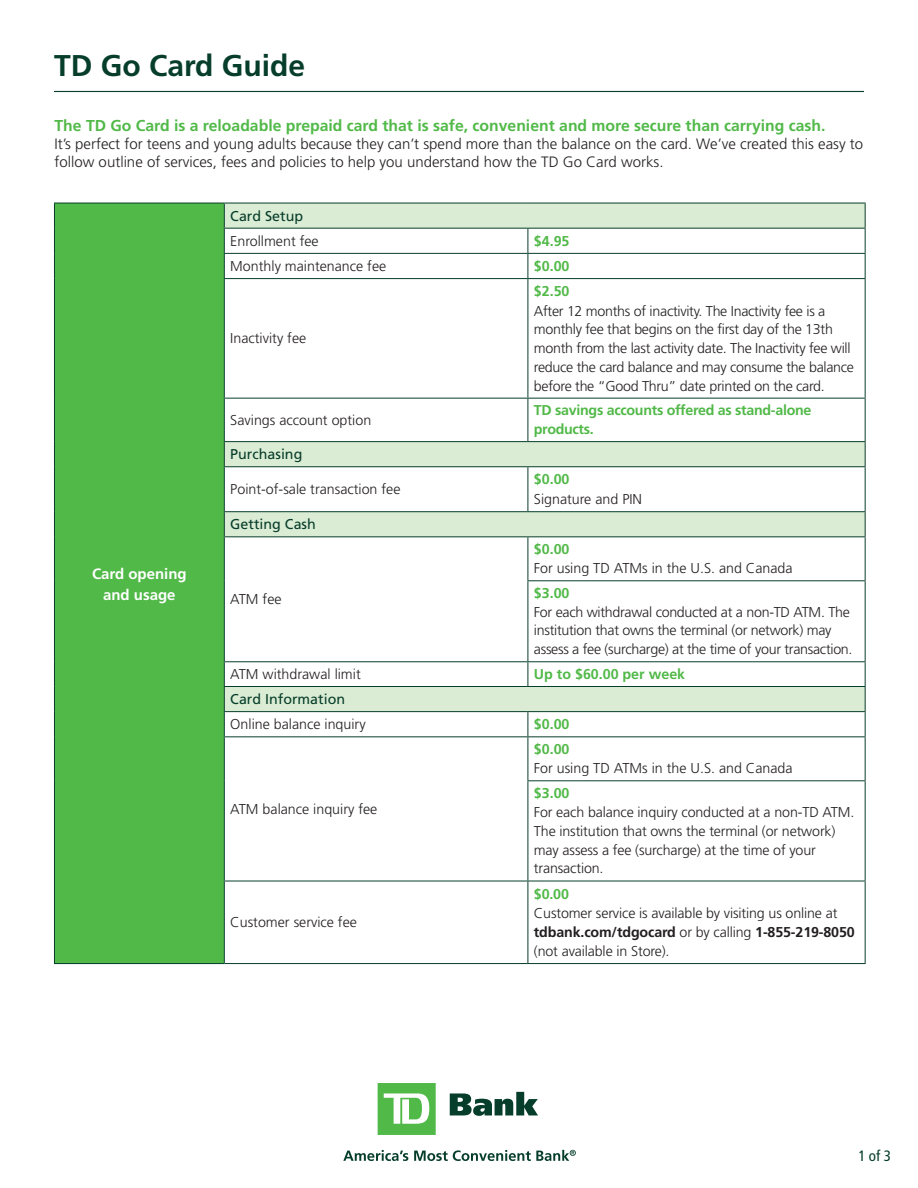
<style>
.page{position:relative;width:918px;height:1188px;background:#fff}
.page>*{position:absolute;margin:0;border:0;box-sizing:border-box;transform-origin:0 0}
.t1{font:700 30px "Frutiger";color:#073e2b}
.t2{font:700 15.75px "Frutiger";color:#51b948}
.t3{font:300 15px/18px "Frutiger";color:#231f20}
.t4{font:700 15px/21px "Frutiger";color:#fff;text-align:center}
.t5{font:condensed 15px "Frutiger";color:#073e2b}
.text{font:300 14.25px/18.8px "Frutiger";letter-spacing:-.01em;color:#231f20}
.text-2{font:700 14.25px/18.8px "Frutiger";letter-spacing:-.02em;color:#51b948}
.text-3{font:14.25px "Frutiger";color:#073e2b}
.text-4{font:700 14.25px "Frutiger";color:#51b948}
.s1{font-weight:700;color:#51b948}
.s2{font-weight:700}
</style>
<div class="page">
<svg style="left:378px;top:1083px;width:58px;height:52px"></svg>
<svg style="left:450px;top:1092px;width:88px;height:24px"></svg>
<svg style="left:343px;top:1150px;width:65px;height:11px"></svg>
<svg style="left:414px;top:1150px;width:162px;height:11px"></svg>
<div style="left:54px;top:203px;width:170px;height:761px;background:#51b948"></div>
<svg style="left:225px;top:204px;width:640px;height:507px"></svg>
<hr style="left:527px;top:780px;width:339px;height:1px;background:#073e2b">
<hr style="left:224px;top:881px;width:304px;height:1px;background:#073e2b">
<hr style="left:528px;top:881px;width:338px;height:1px;background:#073e2b">
<hr style="left:224px;top:963px;width:304px;height:1px;background:#073e2b">
<hr style="left:528px;top:963px;width:338px;height:1px;background:#073e2b">
<hr style="left:54px;top:203px;width:170px;height:1px;background:#073e2b">
<hr style="left:224px;top:228px;width:304px;height:1px;background:#073e2b">
<hr style="left:528px;top:228px;width:338px;height:1px;background:#073e2b">
<svg style="left:54px;top:204px;width:1px;height:75px"></svg>
<hr style="left:224px;top:253px;width:304px;height:1px;background:#073e2b">
<hr style="left:528px;top:253px;width:338px;height:1px;background:#073e2b">
<svg style="left:527px;top:229px;width:1px;height:49px"></svg>
<hr style="left:54px;top:279px;width:1px;height:119px;background:#073e2b">
<hr style="left:224px;top:278px;width:304px;height:1px;background:#073e2b">
<hr style="left:224px;top:279px;width:1px;height:119px;background:#073e2b">
<hr style="left:528px;top:278px;width:338px;height:1px;background:#073e2b">
<hr style="left:527px;top:279px;width:1px;height:119px;background:#073e2b">
<hr style="left:865px;top:279px;width:1px;height:119px;background:#073e2b">
<hr style="left:54px;top:398px;width:1px;height:44px;background:#073e2b">
<hr style="left:224px;top:398px;width:304px;height:1px;background:#073e2b">
<hr style="left:224px;top:399px;width:1px;height:42px;background:#073e2b">
<hr style="left:528px;top:398px;width:338px;height:1px;background:#073e2b">
<hr style="left:527px;top:399px;width:1px;height:42px;background:#073e2b">
<hr style="left:865px;top:399px;width:1px;height:42px;background:#073e2b">
<svg style="left:54px;top:442px;width:1px;height:25px"></svg>
<hr style="left:224px;top:441px;width:304px;height:1px;background:#073e2b">
<hr style="left:528px;top:441px;width:338px;height:1px;background:#073e2b">
<hr style="left:54px;top:467px;width:1px;height:45px;background:#073e2b">
<hr style="left:224px;top:467px;width:1px;height:44px;background:#073e2b">
<hr style="left:527px;top:467px;width:1px;height:44px;background:#073e2b">
<hr style="left:865px;top:467px;width:1px;height:44px;background:#073e2b">
<svg style="left:54px;top:512px;width:1px;height:25px"></svg>
<hr style="left:224px;top:511px;width:304px;height:1px;background:#073e2b">
<svg style="left:224px;top:512px;width:1px;height:24px"></svg>
<hr style="left:528px;top:511px;width:338px;height:1px;background:#073e2b">
<svg style="left:865px;top:512px;width:1px;height:24px"></svg>
<hr style="left:54px;top:537px;width:1px;height:44px;background:#073e2b">
<hr style="left:224px;top:536px;width:304px;height:1px;background:#073e2b">
<hr style="left:224px;top:537px;width:1px;height:44px;background:#073e2b">
<hr style="left:528px;top:536px;width:338px;height:1px;background:#073e2b">
<hr style="left:527px;top:537px;width:1px;height:43px;background:#073e2b">
<hr style="left:865px;top:537px;width:1px;height:43px;background:#073e2b">
<hr style="left:54px;top:581px;width:1px;height:81px;background:#073e2b">
<hr style="left:224px;top:581px;width:1px;height:80px;background:#073e2b">
<hr style="left:527px;top:580px;width:339px;height:1px;background:#073e2b">
<hr style="left:527px;top:581px;width:1px;height:80px;background:#073e2b">
<hr style="left:865px;top:581px;width:1px;height:80px;background:#073e2b">
<hr style="left:224px;top:661px;width:304px;height:1px;background:#073e2b">
<hr style="left:528px;top:661px;width:338px;height:1px;background:#073e2b">
<svg style="left:527px;top:662px;width:1px;height:24px"></svg>
<hr style="left:224px;top:686px;width:304px;height:1px;background:#073e2b">
<hr style="left:528px;top:686px;width:338px;height:1px;background:#073e2b">
<svg style="left:54px;top:662px;width:1px;height:75px"></svg>
<hr style="left:224px;top:711px;width:304px;height:1px;background:#073e2b">
<svg style="left:224px;top:662px;width:1px;height:74px"></svg>
<hr style="left:528px;top:711px;width:338px;height:1px;background:#073e2b">
<svg style="left:527px;top:712px;width:1px;height:24px"></svg>
<svg style="left:865px;top:662px;width:1px;height:74px"></svg>
<hr style="left:54px;top:737px;width:1px;height:44px;background:#073e2b">
<hr style="left:224px;top:736px;width:304px;height:1px;background:#073e2b">
<hr style="left:224px;top:737px;width:1px;height:44px;background:#073e2b">
<hr style="left:528px;top:736px;width:338px;height:1px;background:#073e2b">
<hr style="left:527px;top:737px;width:1px;height:43px;background:#073e2b">
<hr style="left:865px;top:737px;width:1px;height:43px;background:#073e2b">
<hr style="left:54px;top:781px;width:1px;height:100px;background:#073e2b">
<hr style="left:224px;top:781px;width:1px;height:100px;background:#073e2b">
<hr style="left:527px;top:781px;width:1px;height:100px;background:#073e2b">
<hr style="left:865px;top:781px;width:1px;height:100px;background:#073e2b">
<hr style="left:54px;top:881px;width:1px;height:82px;background:#073e2b">
<hr style="left:224px;top:882px;width:1px;height:81px;background:#073e2b">
<hr style="left:527px;top:882px;width:1px;height:81px;background:#073e2b">
<hr style="left:865px;top:882px;width:1px;height:81px;background:#073e2b">
<hr style="left:54px;top:963px;width:170px;height:1px;background:#073e2b">
<hr style="left:224px;top:203px;width:304px;height:1px;background:#073e2b">
<svg style="left:224px;top:204px;width:1px;height:74px"></svg>
<hr style="left:528px;top:203px;width:338px;height:1px;background:#073e2b">
<svg style="left:865px;top:204px;width:1px;height:74px"></svg>
<svg style="left:224px;top:442px;width:1px;height:24px"></svg>
<svg style="left:865px;top:442px;width:1px;height:24px"></svg>
<hr style="left:224px;top:466px;width:304px;height:1px;background:#073e2b">
<hr style="left:528px;top:466px;width:338px;height:1px;background:#073e2b">
<hr style="left:54px;top:91px;width:810px;height:1px;background:#073e2b">
<p class="t1" style="left:54px;top:48px;width:253px">TD Go Card Guide</p>
<p class="t2" style="left:54px;top:116px;width:773px">The TD Go Card is a reloadable prepaid card that is safe, convenient and more secure than carrying cash.</p>
<p class="t3" style="left:54px;top:135px;width:810px">It’s perfect for teens and young adults because they can’t spend more than the balance on the card. We’ve created this easy to follow outline of services, fees and policies to help you understand how the TD Go Card works.</p>
<p class="text-3" style="left:230px;top:207px;width:74px">Card Setup</p>
<p class="text" style="left:230px;top:232px;width:90px">Enrollment fee</p>
<p class="text-2" style="left:534px;top:231px;width:37px">$4.95</p>
<p class="text" style="left:230px;top:257px;width:157px">Monthly maintenance fee</p>
<p class="text-2" style="left:534px;top:257px;width:37px">$0.00</p>
<p class="text" style="left:230px;top:329px;width:77px">Inactivity fee</p>
<p class="text-2" style="left:534px;top:282px;width:37px">$2.50</p>
<p class="text" style="left:534px;top:302px;width:322px">After 12 months of inactivity. The Inactivity fee is a monthly fee that begins on the first day of the 13th month from the last activity date. The Inactivity fee will reduce the card balance and may consume the balance before the “Good Thru” date printed on the card.</p>
<p class="text" style="left:230px;top:411px;width:142px">Savings account option</p>
<p class="text-2" style="left:534px;top:401px;width:279px">TD savings accounts offered as stand-alone products.</p>
<p class="text-3" style="left:230px;top:446px;width:74px">Purchasing</p>
<p class="text" style="left:230px;top:480px;width:172px">Point-of-sale transaction fee</p>
<p class="text-2" style="left:534px;top:470px;width:37px">$0.00</p>
<p class="text" style="left:534px;top:490px;width:110px">Signature and PIN</p>
<p class="t4" style="left:92px;top:563px;width:96px">Card opening and usage</p>
<p class="text-3" style="left:230px;top:516px;width:87px">Getting Cash</p>
<p class="text" style="left:230px;top:590px;width:53px">ATM fee</p>
<p class="text" style="left:534px;top:540px;width:260px"><span class="s1">$0.00<br></span>For using TD ATMs in the U.S. and Canada</p>
<p class="text" style="left:534px;top:584px;width:320px"><span class="s1">$3.00<br></span>For each withdrawal conducted at a non-TD ATM. The institution that owns the terminal (or network) may assess a fee (surcharge) at the time of your transaction.</p>
<p class="text" style="left:230px;top:665px;width:132px">ATM withdrawal limit</p>
<p class="text-4" style="left:534px;top:666px;width:153px">Up to $60.00 per week</p>
<p class="text-3" style="left:230px;top:691px;width:116px">Card Information</p>
<p class="text" style="left:230px;top:715px;width:137px">Online balance inquiry</p>
<p class="text-2" style="left:534px;top:715px;width:37px">$0.00</p>
<p class="text" style="left:230px;top:800px;width:149px">ATM balance inquiry fee</p>
<p class="text" style="left:230px;top:913px;width:128px">Customer service fee</p>
<p class="text" style="left:534px;top:740px;width:260px"><span class="s1">$0.00<br></span>For using TD ATMs in the U.S. and Canada</p>
<p class="text" style="left:534px;top:784px;width:322px"><span class="s1">$3.00<br></span>For each balance inquiry conducted at a non-TD ATM.<br>The institution that owns the terminal (or network) may assess a fee (surcharge) at the time of your transaction.</p>
<p class="text-2" style="left:534px;top:884px;width:37px">$0.00</p>
<p class="text" style="left:534px;top:904px;width:322px">Customer service is available by visiting us online at <span class="s2">tdbank.com/tdgocard</span> or by calling <span class="s2">1-855-219-8050 </span>(not available in Store).</p>
<p class="t5" style="left:859px;top:1147px;width:34px">1of 3</p>
</div>
